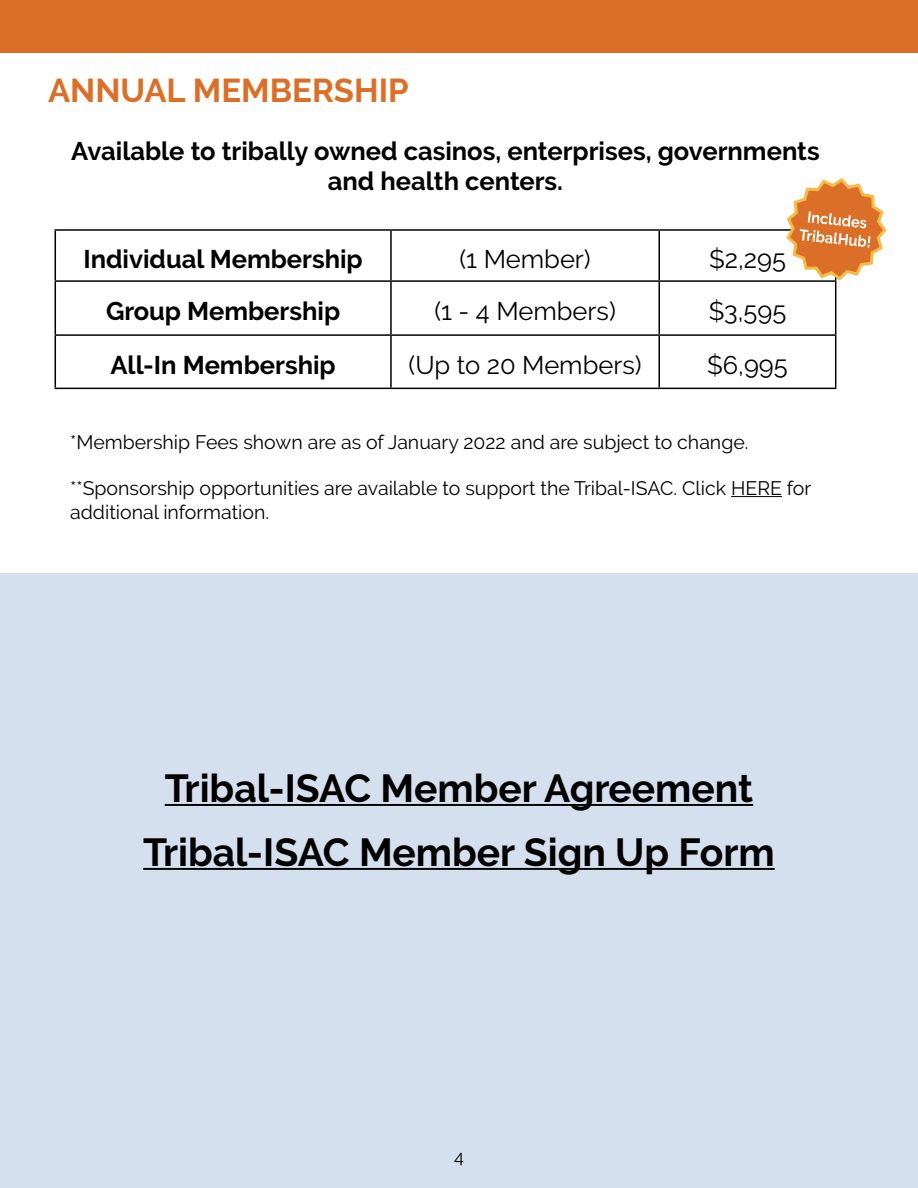
<style>
.page{position:relative;width:918px;height:1188px;background:#fff}
.page>*{position:absolute;margin:0;border:0;box-sizing:border-box;transform-origin:0 0}
.t1{font:700 39px "Raleway";color:#000}
.t2{font:700 33px "Raleway";color:#dc6f27}
.t3{font:700 25.5px/30px "Raleway";color:#000;text-align:center}
.t4{font:25.5px "Raleway";color:#000}
.t5{font:19.5px/24px "Raleway";color:#000}
.t6{font:18px "Raleway";color:#000}
</style>
<div class="page">
<div style="left:0;top:574px;width:918px;height:614px;background:#d4e0ee"></div>
<hr style="left:55px;top:229px;width:336px;height:2px;background:#000">
<hr style="left:55px;top:231px;width:1px;height:49px;background:#000">
<hr style="left:391px;top:229px;width:268px;height:2px;background:#000">
<hr style="left:390px;top:231px;width:2px;height:49px;background:#000">
<hr style="left:659px;top:229px;width:177px;height:2px;background:#000">
<hr style="left:658px;top:231px;width:2px;height:49px;background:#000">
<hr style="left:55px;top:280px;width:336px;height:2px;background:#000">
<hr style="left:55px;top:282px;width:1px;height:52px;background:#000">
<hr style="left:391px;top:280px;width:268px;height:2px;background:#000">
<hr style="left:390px;top:282px;width:2px;height:52px;background:#000">
<hr style="left:659px;top:280px;width:177px;height:2px;background:#000">
<hr style="left:658px;top:282px;width:2px;height:52px;background:#000">
<hr style="left:835px;top:282px;width:1px;height:52px;background:#000">
<hr style="left:55px;top:334px;width:336px;height:2px;background:#000">
<hr style="left:55px;top:336px;width:1px;height:52px;background:#000">
<hr style="left:391px;top:334px;width:268px;height:2px;background:#000">
<hr style="left:390px;top:336px;width:2px;height:52px;background:#000">
<hr style="left:659px;top:334px;width:177px;height:2px;background:#000">
<hr style="left:658px;top:336px;width:2px;height:52px;background:#000">
<hr style="left:835px;top:336px;width:1px;height:52px;background:#000">
<hr style="left:55px;top:388px;width:336px;height:1px;background:#000">
<hr style="left:391px;top:388px;width:268px;height:1px;background:#000">
<hr style="left:659px;top:388px;width:177px;height:1px;background:#000">
<hr style="left:731px;top:496px;width:51px;height:1px;background:#000">
<div style="left:0;top:0;width:918px;height:52px;background:#dc6f27"></div>
<svg style="left:784px;top:178px;width:103px;height:104px"></svg>
<hr style="left:165px;top:804px;width:588px;height:2px;background:#000">
<hr style="left:143px;top:868px;width:632px;height:2px;background:#000">
<p class="t2" style="left:48px;top:71px;width:362px">ANNUAL MEMBERSHIP</p>
<p class="t3" style="left:71px;top:136px;width:750px">Available to tribally owned casinos, enterprises, governments and health centers.</p>
<p class="t3" style="left:83px;top:244px;width:281px">Individual Membership</p>
<p class="t4" style="left:459px;top:244px;width:133px">(1 Member)</p>
<p class="t4" style="left:709px;top:244px;width:78px">$2,295</p>
<p class="t3" style="left:106px;top:296px;width:236px">Group Membership</p>
<p class="t4" style="left:434px;top:296px;width:183px">(1 - 4 Members)</p>
<p class="t4" style="left:709px;top:296px;width:79px">$3,595</p>
<p class="t3" style="left:111px;top:350px;width:227px">All-In Membership</p>
<p class="t4" style="left:409px;top:350px;width:235px">(Up to 20 Members)</p>
<p class="t4" style="left:707px;top:350px;width:82px">$6,995</p>
<p class="t5" style="left:70px;top:430px;width:680px">*Membership Fees shown are as of January 2022 and are subject to change.</p>
<p class="t5" style="left:70px;top:476px;width:743px">**Sponsorship opportunities are available to support the Tribal-ISAC. Click HERE for additional information.</p>
<p class="t1" style="left:165px;top:766px;width:590px">Tribal-ISAC Member Agreement</p>
<p class="t1" style="left:143px;top:830px;width:633px">Tribal-ISAC Member Sign Up Form</p>
<p class="t6" style="left:454px;top:1146px;width:11px">4</p>
</div>
